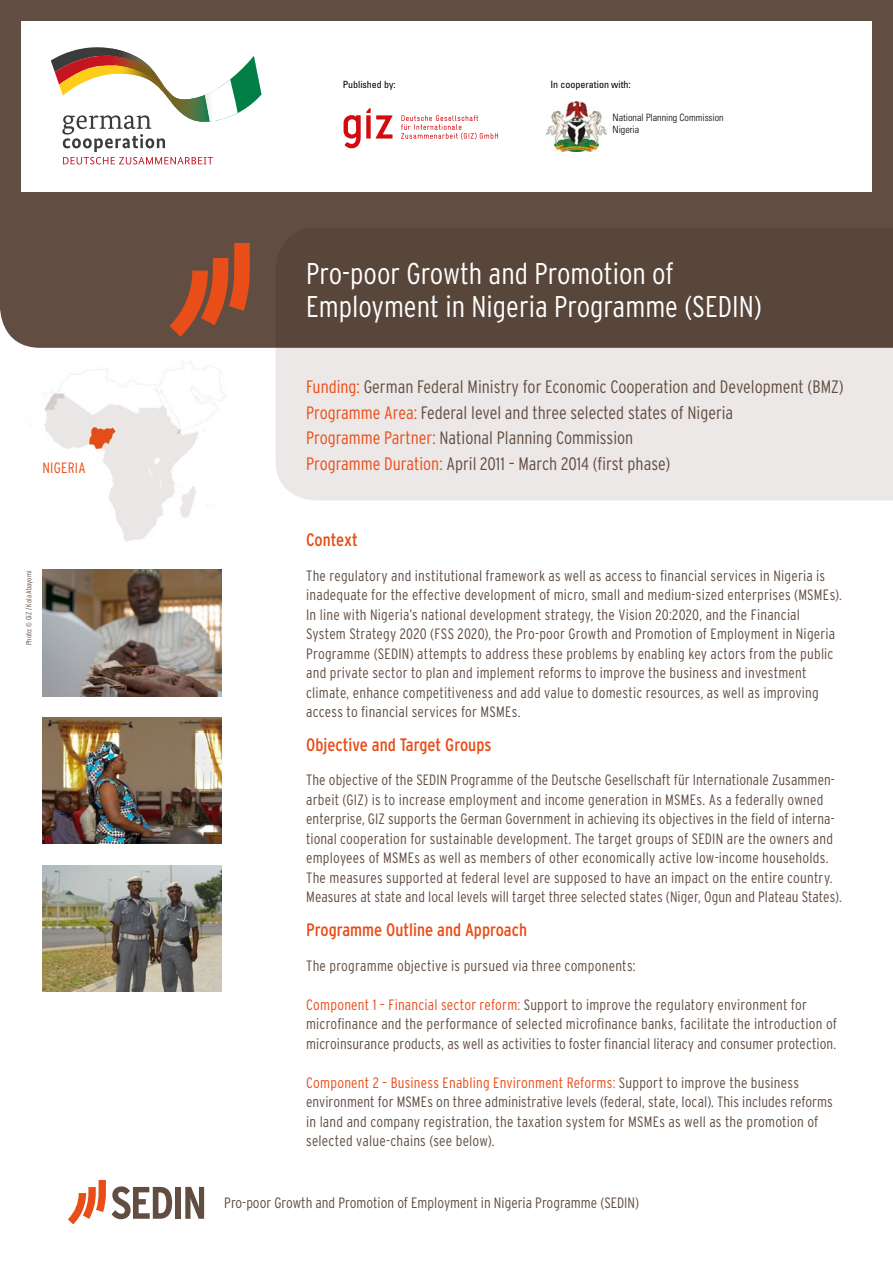
<style>
.page{position:relative;width:893px;height:1263px;background:#fff}
.page>*{position:absolute;margin:0;border:0;box-sizing:border-box;transform-origin:0 0}
.t1{font:300 condensed 30px/33px "Interstate";color:#fff}
.t2{font:300 condensed 18px/25.5px "Interstate";color:#614d42}
.t3{font:condensed 18px "Interstate";color:#e94d18}
.t4{font:300 condensed 15px/19.5px "Interstate";letter-spacing:.01em;color:#614d42}
.t5{font:300 condensed 15px "Interstate";letter-spacing:.015em;color:#e94d18}
.t6{font:300 condensed 10.05px/12.1px "Univers";color:#000}
.t7{font:condensed 10.05px "Univers";color:#000}
.t8{font:condensed 9.9px "Univers";color:#000}
.t9{font:300 condensed 7.5px "Interstate";color:#614d42}
.s1{color:#e94d18}
</style>
<div class="page">
<div style="left:0;top:0;width:893px;height:348px;background:#614d42"></div>
<svg style="left:276px;top:227px;width:617px;height:273px;background:#aba09a"></svg>
<svg style="left:170px;top:243px;width:80px;height:94px;background:#984d30"></svg>
<div style="left:21px;top:21px;width:851px;height:170px;background:#fff"></div>
<svg style="left:51px;top:47px;width:210px;height:117px"></svg>
<img style="left:168px;top:90px;width:42px;height:32px">
<img style="left:205px;top:88px;width:14px;height:33px">
<svg style="left:344px;top:108px;width:49px;height:41px"></svg>
<svg style="left:401px;top:115px;width:97px;height:25px"></svg>
<img style="left:547px;top:101px;width:59px;height:51px">
<svg style="left:112px;top:1186px;width:60px;height:33px"></svg>
<div style="left:175px;top:1187px;width:6px;height:32px;background:#614d42"></div>
<svg style="left:185px;top:1187px;width:19px;height:32px"></svg>
<svg style="left:68px;top:1180px;width:38px;height:44px"></svg>
<img style="left:43px;top:570px;width:178px;height:126px">
<img style="left:43px;top:717px;width:178px;height:127px">
<img style="left:43px;top:865px;width:178px;height:126px">
<img style="left:43px;top:361px;width:182px;height:181px">
<p class="t5" style="left:43px;top:460px;width:45px">NIGERIA</p>
<p class="t9" style="left:24px;top:645px;width:76px;rotate:-90deg">Photo: © GIZ / Kola Abayomi</p>
<p class="t8" style="left:343px;top:79px;width:54px">Published by:</p>
<p class="t7" style="left:550px;top:78px;width:82px">In cooperation with:</p>
<p class="t6" style="left:612px;top:111px;width:113px">National Planning Commission<br>Nigeria</p>
<h1 class="t1" style="left:306px;top:256px;width:457px">Pro-poor Growth and Promotion of<br>Employment in Nigeria Programme (SEDIN)</h1>
<p class="t2" style="left:306px;top:374px;width:539px"><span class="s1">Funding:</span> German Federal Ministry for Economic Cooperation and Development (BMZ)<br><span class="s1">Programme Area:</span> Federal level and three selected states of Nigeria<br><span class="s1">Programme Partner:</span> National Planning Commission<br><span class="s1">Programme Duration:</span> April 2011 – March 2014 (first phase)</p>
<p class="t3" style="left:306px;top:530px;width:53px">Context</p>
<p class="t4" style="left:306px;top:565px;width:537px">The regulatory and institutional framework as well as access to financial services in Nigeria is inadequate for the effective development of micro, small and medium-sized enterprises (MSMEs).<br>In line with Nigeria’s national development strategy, the Vision 20:2020, and the Financial System Strategy 2020 (FSS 2020), the Pro-poor Growth and Promotion of Employment in Nigeria Programme (SEDIN) attempts to address these problems by enabling key actors from the public and private sector to plan and implement reforms to improve the business and investment climate, enhance competitiveness and add value to domestic resources, as well as improving access to financial services for MSMEs.</p>
<p class="t3" style="left:306px;top:734px;width:187px">Objective and Target Groups</p>
<p class="t4" style="left:306px;top:770px;width:537px">The objective of the SEDIN Programme of the Deutsche Gesellschaft für Internationale Zusammen&shy;arbeit (GIZ) is to increase employment and income generation in MSMEs. As a federally owned enterprise, GIZ supports the German Government in achieving its objectives in the field of interna&shy;tional cooperation for sustainable development. The target groups of SEDIN are the owners and employees of MSMEs as well as members of other economically active low-income households.<br>The measures supported at federal level are supposed to have an impact on the entire country.<br>Measures at state and local levels will target three selected states (Niger, Ogun and Plateau States).</p>
<p class="t3" style="left:306px;top:920px;width:223px">Programme Outline and Approach</p>
<p class="t4" style="left:306px;top:955px;width:331px">The programme objective is pursued via three components:</p>
<p class="t4" style="left:306px;top:994px;width:532px"><span class="s1">Component 1 – Financial sector reform:</span> Support to improve the regulatory environment for microfinance and the performance of selected microfinance banks, facilitate the introduction of microinsurance products, as well as activities to foster financial literacy and consumer protection.</p>
<p class="t4" style="left:306px;top:1072px;width:528px"><span class="s1">Component 2 – Business Enabling Environment Reforms:</span> Support to improve the business environment for MSMEs on three administrative levels (federal, state, local). This includes reforms in land and company registration, the taxation system for MSMEs as well as the promotion of selected value-chains (see below).</p>
<p class="t4" style="left:224px;top:1193px;width:416px">Pro-poor Growth and Promotion of Employment in Nigeria Programme (SEDIN)</p>
</div>
